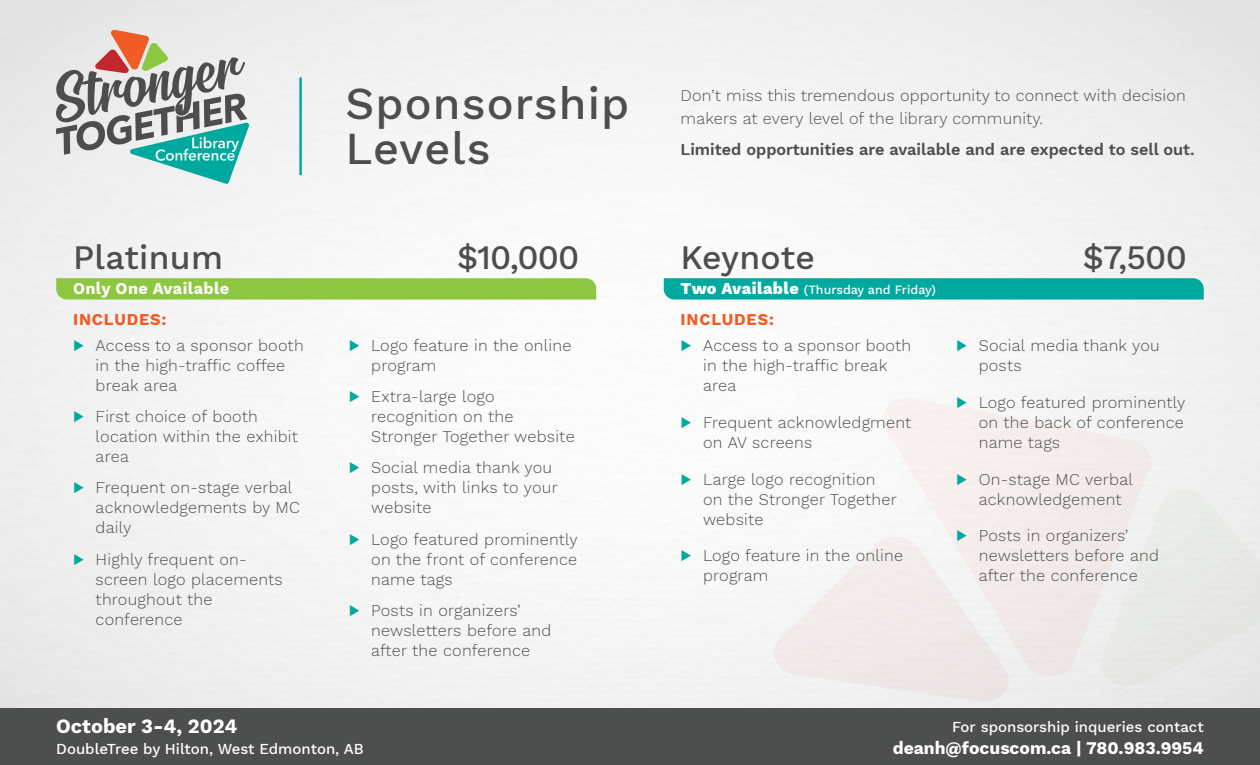
<style>
.page{position:relative;width:1260px;height:765px;background:#fff}
.page>*{position:absolute;margin:0;border:0;box-sizing:border-box;transform-origin:0 0}
.t1{font:500 45px/45px "Work Sans";letter-spacing:.025em;color:#4d4e4e}
.t2{font:500 33.75px "Work Sans";letter-spacing:.005em;color:#4d4e4e}
.t3{font:700 20px "Work Sans";color:#fff}
.t4{font:700 17.5px "Work Sans";color:#fff}
.t5{font:300 16.25px/20px "Work Sans";letter-spacing:.015em;color:#4d4e4e}
.t6{font:600 16.25px "Work Sans";color:#4d4e4e}
.t7{font:700 16.25px "Work Sans";letter-spacing:.025em;color:#fff}
.t8{font:500 15px "Work Sans";color:#fff}
.t9{font:500 12.5px "Work Sans";color:#fff}
.s1{font-weight:700;color:#f15b26}
.s2{font-weight:900;color:#00a99d}
.s3{font-weight:800;font-size:16.25px}
</style>
<div class="page">
<img style="left:0;top:0;width:1260px;height:709px">
<svg style="left:766px;top:533px;width:250px;height:170px;fill:#f2efef"></svg>
<svg style="left:876px;top:394px;width:278px;height:287px;fill:#f3edeb"></svg>
<svg style="left:1094px;top:485px;width:166px;height:209px;background:#e9eae7"></svg>
<svg style="left:56px;top:278px;width:540px;height:22px;background:#90c746"></svg>
<svg style="left:664px;top:278px;width:540px;height:22px;background:#08aba0"></svg>
<hr style="left:299px;top:77px;width:3px;height:98px;background:#00a99d">
<div style="left:18px;top:0;width:269px;height:221px;background:#ededed"></div>
<svg style="left:56px;top:29px;width:193px;height:155px"></svg>
<div style="left:0;top:709px;width:1260px;height:56px;background:#4d4e4e"></div>
<h1 class="t1" style="left:346px;top:85px;width:285px">Sponsorship<br>Levels</h1>
<p class="t5" style="left:681px;top:86px;width:507px;line-height:22.5px">Don’t miss this tremendous opportunity to connect with decision makers at every level of the library community.</p>
<p class="t6" style="left:681px;top:138px;width:516px">Limited opportunities are available and are expected to sell out.</p>
<h2 class="t2" style="left:73px;top:244px;width:152px">Platinum</h2>
<h2 class="t2" style="left:457px;top:244px;width:124px">$10,000</h2>
<p class="t7" style="left:73px;top:283px;width:158px">Only One Available</p>
<p class="t5" style="left:73px;top:308px;width:232px;line-height:25.6px"><span class="s1">INCLUDES:<br></span><span class="s2">▶</span> Access to a sponsor booth</p>
<p class="t5" style="left:96px;top:355px;width:191px">in the high-traffic coffee break area</p>
<p class="t5" style="left:96px;top:408px;width:204px;text-indent:-23px"><span class="s2">▶</span> First choice of booth location within the exhibit area</p>
<p class="t5" style="left:96px;top:479px;width:206px;text-indent:-23px"><span class="s2">▶</span> Frequent on-stage verbal acknowledgements by MC daily</p>
<p class="t5" style="left:96px;top:550px;width:189px;text-indent:-23px"><span class="s2">▶</span> Highly frequent on&shy;screen logo placements throughout the conference</p>
<p class="t5" style="left:371px;top:337px;width:202px;text-indent:-23px"><span class="s2">▶</span> Logo feature in the online program</p>
<p class="t5" style="left:371px;top:388px;width:205px;text-indent:-23px"><span class="s2">▶</span> Extra-large logo recognition on the<br>Stronger Together website</p>
<p class="t5" style="left:371px;top:459px;width:188px;text-indent:-23px"><span class="s2">▶</span> Social media thank you posts, with links to your website</p>
<p class="t5" style="left:371px;top:530px;width:208px;text-align:justify;text-indent:-23px"><span class="s2">▶</span> Logo featured prominently on the front of conference name tags</p>
<p class="t5" style="left:371px;top:602px;width:182px;text-indent:-23px"><span class="s2">▶</span> Posts in organizers’ newsletters before and after the conference</p>
<h2 class="t2" style="left:681px;top:244px;width:136px">Keynote</h2>
<h2 class="t2" style="left:1083px;top:244px;width:106px">$7,500</h2>
<p class="t9" style="left:681px;top:285px;width:257px"><span class="s3">Two Available</span> (Thursday and Friday)</p>
<p class="t5" style="left:681px;top:308px;width:232px;line-height:25.6px"><span class="s1">INCLUDES:<br></span><span class="s2">▶</span> Access to a sponsor booth</p>
<p class="t5" style="left:703px;top:355px;width:186px">in the high-traffic break area</p>
<p class="t5" style="left:703px;top:413px;width:210px;text-indent:-23px"><span class="s2">▶</span> Frequent acknowledgment on AV screens</p>
<p class="t5" style="left:703px;top:470px;width:195px;text-indent:-23px"><span class="s2">▶</span> Large logo recognition on the Stronger Together website</p>
<p class="t5" style="left:703px;top:547px;width:202px;text-indent:-23px"><span class="s2">▶</span> Logo feature in the online program</p>
<p class="t5" style="left:979px;top:337px;width:182px;text-indent:-23px"><span class="s2">▶</span> Social media thank you posts</p>
<p class="t5" style="left:979px;top:394px;width:208px;text-align:justify;text-indent:-23px"><span class="s2">▶</span> Logo featured prominently on the back of conference name tags</p>
<p class="t5" style="left:979px;top:470px;width:156px;text-indent:-23px"><span class="s2">▶</span> On-stage MC verbal acknowledgement</p>
<p class="t5" style="left:979px;top:527px;width:182px;text-indent:-23px"><span class="s2">▶</span> Posts in organizers’ newsletters before and after the conference</p>
<p class="t3" style="left:56px;top:718px;width:183px">October 3-4, 2024</p>
<p class="t8" style="left:952px;top:720px;width:253px">For sponsorship inqueries contact</p>
<p class="t8" style="left:56px;top:743px;width:309px">DoubleTree by Hilton, West Edmonton, AB</p>
<p class="t4" style="left:893px;top:741px;width:313px">deanh@focuscom.ca | 780.983.9954</p>
</div>
